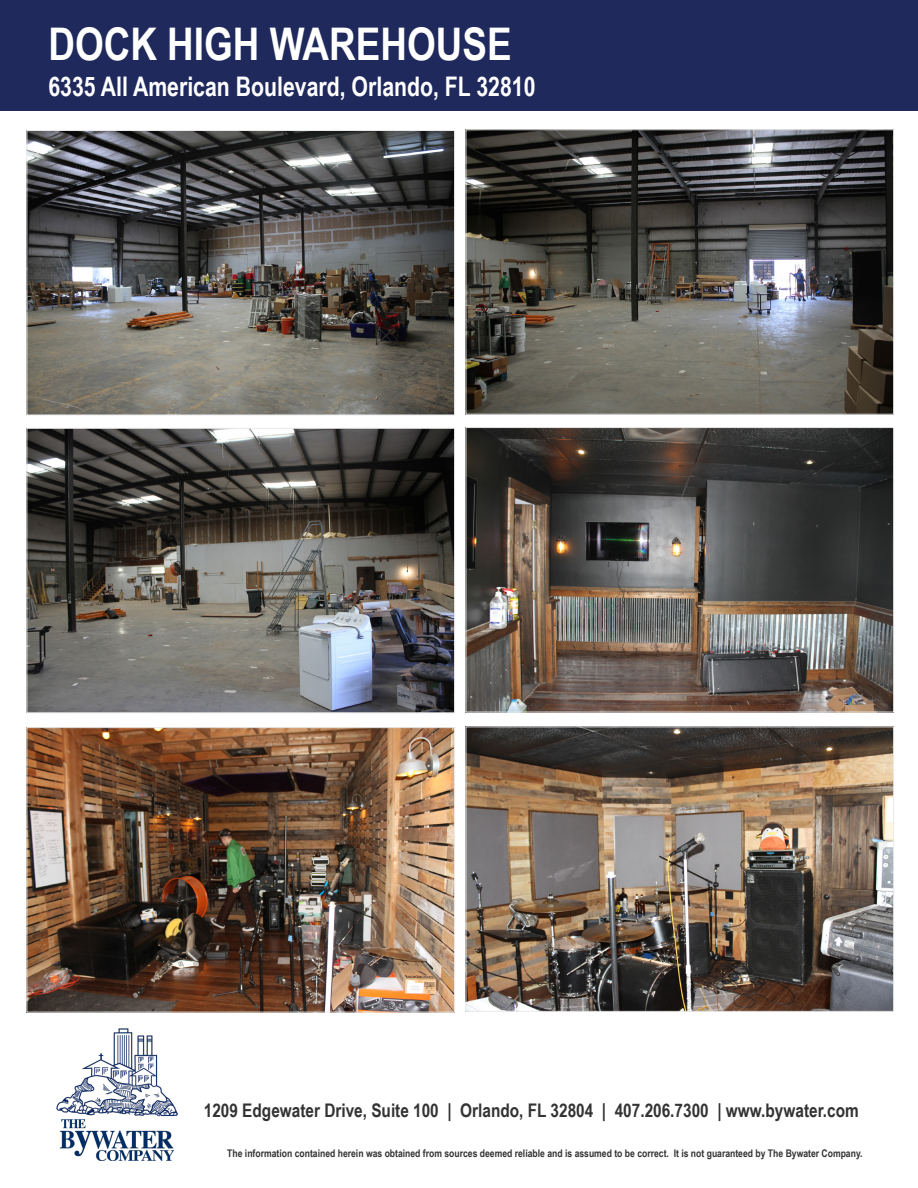
<style>
.page{position:relative;width:918px;height:1188px;background:#fff}
.page>*{position:absolute;margin:0;border:0;box-sizing:border-box;transform-origin:0 0}
.t1{font:700 45px "Arial Narrow";color:#fff}
.t2{font:700 27px "Arial Narrow";color:#fff;scale:.96 1}
.t3{font:700 18.75px "Arial Narrow";color:#333}
.t4{font:700 10.5px "Arial Narrow";color:#333}
</style>
<div class="page">
<div style="left:1px;top:0;width:917px;height:110px;background:#1f295c"></div>
<img style="left:57px;top:1028px;width:121px;height:132px">
<img style="left:28px;top:132px;width:425px;height:281px">
<div style="left:26px;top:130px;width:429px;height:285px;border:1px solid #eaeaea"></div>
<img style="left:28px;top:729px;width:425px;height:281px">
<div style="left:26px;top:727px;width:429px;height:285px;border:1px solid #eaeaea"></div>
<img style="left:28px;top:430px;width:425px;height:281px">
<div style="left:26px;top:428px;width:429px;height:285px;border:1px solid #eaeaea"></div>
<img style="left:468px;top:131px;width:424px;height:282px">
<div style="left:466px;top:129px;width:428px;height:286px;border:1px solid #eaeaea"></div>
<img style="left:468px;top:729px;width:424px;height:281px">
<div style="left:466px;top:727px;width:428px;height:285px;border:1px solid #eaeaea"></div>
<img style="left:468px;top:429px;width:424px;height:281px">
<div style="left:466px;top:427px;width:428px;height:285px;border:1px solid #eaeaea"></div>
<p class="t1" style="left:48px;top:10px;width:465px">DOCK HIGH WAREHOUSE</p>
<p class="t2" style="left:48px;top:66px;width:509px">6335 All American Boulevard, Orlando, FL 32810</p>
<p class="t3" style="left:204px;top:1096px;width:656px">1209 Edgewater Drive, Suite 100 | Orlando, FL 32804 | 407.206.7300 | www.bywater.com</p>
<p class="t4" style="left:227px;top:1146px;width:637px">The information contained herein was obtained from sources deemed reliable and is assumed to be correct. It is not guaranteed by The Bywater Company.</p>
</div>
